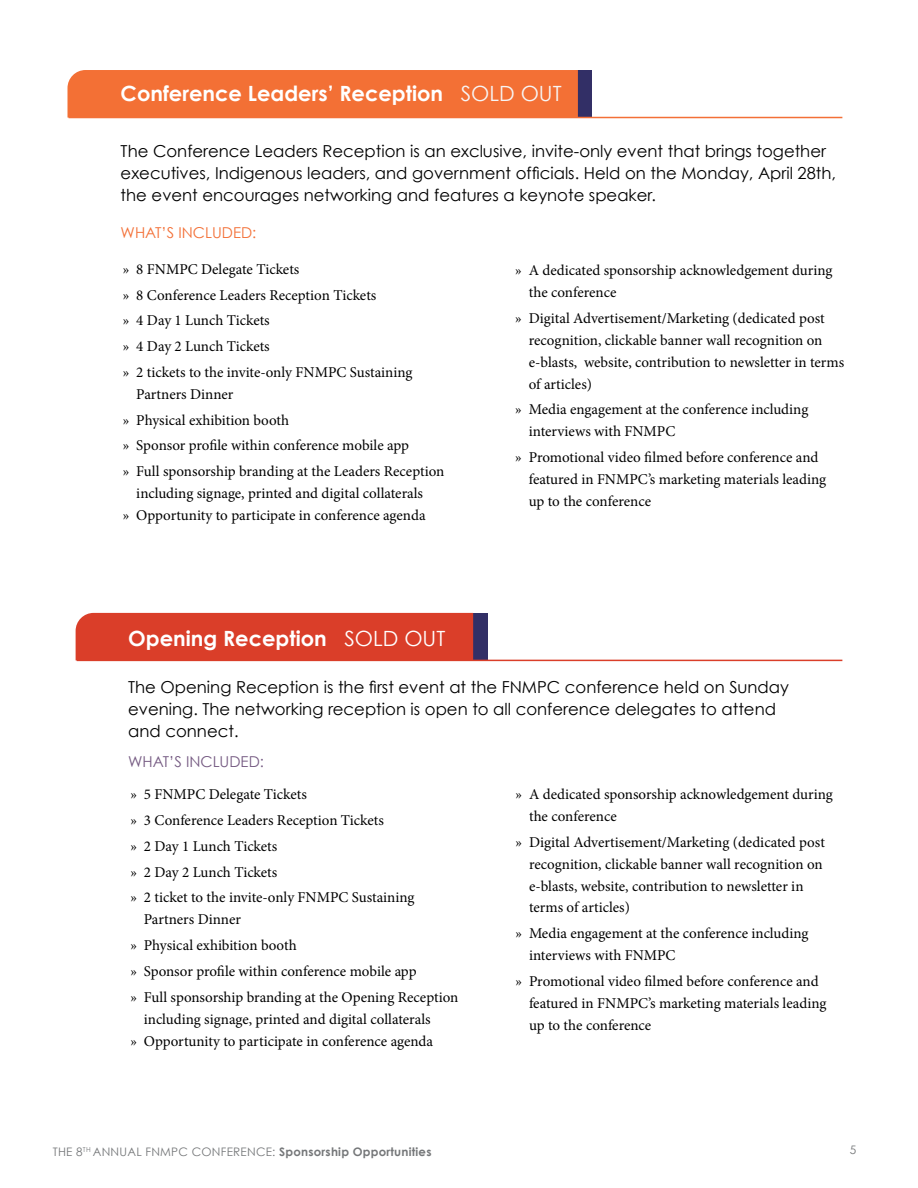
<style>
.page{position:relative;width:918px;height:1188px;background:#fff}
.page>*{position:absolute;margin:0;border:0;box-sizing:border-box;transform-origin:0 0}
.t1{font:700 21px "Century Gothic";color:#fff}
.t2{font:16.5px/21.9px "Century Gothic";color:#000}
.t3{font:15px/21.9px "Minion Pro";color:#000}
.t4{font:15px "Century Gothic";color:#f37037}
.t5{font:15px "Century Gothic";color:#755a82}
.t6{font:11.7px "Century Gothic";letter-spacing:.02em;color:#757779}
.s1{font-weight:400;color:#f7f5f5}
.s2{font-weight:400}
.s3{font-weight:700}
</style>
<div class="page">
<div style="left:577px;top:70px;width:15px;height:48px;background:#322f66"></div>
<div style="left:472px;top:613px;width:16px;height:47px;background:#322f66"></div>
<div style="left:68px;top:70px;width:510px;height:48px;background:#f37035"></div>
<hr style="left:69px;top:117px;width:773px;height:1px;background:#f37037">
<div style="left:76px;top:613px;width:397px;height:47px;background:#da3e29"></div>
<hr style="left:77px;top:660px;width:765px;height:1px;background:#da3e29">
<h1 class="t1" style="left:121px;top:80px;width:442px">Conference Leaders’ Reception <span class="s1">SOLD OUT</span></h1>
<p class="t2" style="left:121px;top:140px;width:717px">The Conference Leaders Reception is an exclusive, invite-only event that brings together executives, Indigenous leaders, and government officials. Held on the Monday, April 28th, the event encourages networking and features a keynote speaker.</p>
<p class="t4" style="left:121px;top:223px;width:137px">WHAT’S INCLUDED:</p>
<p class="t3" style="left:123px;top:256px;width:291px;line-height:25.8px">» 8 FNMPC Delegate Tickets<br>» 8 Conference Leaders Reception Tickets<br>» 4 Day 1 Lunch Tickets<br>» 4 Day 2 Lunch Tickets<br>» 2 tickets to the invite-only FNMPC Sustaining</p>
<p class="t3" style="left:123px;top:381px;width:323px;line-height:25.8px;text-indent:14px">Partners Dinner<br>» Physical exhibition booth<br>» Sponsor profile within conference mobile app<br>» Full sponsorship branding at the Leaders Reception</p>
<p class="t3" style="left:123px;top:482px;width:304px;text-align:right">including signage, printed and digital collaterals<br>» Opportunity to participate in conference agenda</p>
<p class="t3" style="left:529px;top:260px;width:305px;text-indent:-14px">» A dedicated sponsorship acknowledgement during the conference</p>
<p class="t3" style="left:529px;top:307px;width:317px;text-indent:-14px">» Digital Advertisement/Marketing (dedicated post recognition, clickable banner wall recognition on e-blasts, website, contribution to newsletter in terms of articles)</p>
<p class="t3" style="left:529px;top:399px;width:281px;text-indent:-14px">» Media engagement at the conference including interviews with FNMPC</p>
<p class="t3" style="left:529px;top:446px;width:299px;text-indent:-14px">» Promotional video filmed before conference and featured in FNMPC’s marketing materials leading up to the conference</p>
<h1 class="t1" style="left:128px;top:625px;width:319px">Opening Reception <span class="s2">SOLD OUT</span></h1>
<p class="t2" style="left:128px;top:676px;width:662px">The Opening Reception is the first event at the FNMPC conference held on Sunday evening. The networking reception is open to all conference delegates to attend and connect.</p>
<p class="t5" style="left:128px;top:753px;width:137px">WHAT’S INCLUDED:</p>
<p class="t3" style="left:130px;top:782px;width:286px;line-height:25.8px">» 5 FNMPC Delegate Tickets<br>» 3 Conference Leaders Reception Tickets<br>» 2 Day 1 Lunch Tickets<br>» 2 Day 2 Lunch Tickets<br>» 2 ticket to the invite-only FNMPC Sustaining</p>
<p class="t3" style="left:130px;top:907px;width:330px;line-height:25.8px;text-indent:14px">Partners Dinner<br>» Physical exhibition booth<br>» Sponsor profile within conference mobile app<br>» Full sponsorship branding at the Opening Reception</p>
<p class="t3" style="left:130px;top:1008px;width:304px;text-align:right">including signage, printed and digital collaterals<br>» Opportunity to participate in conference agenda</p>
<p class="t3" style="left:529px;top:783px;width:305px;text-indent:-14px">» A dedicated sponsorship acknowledgement during the conference</p>
<p class="t3" style="left:529px;top:831px;width:297px;text-indent:-14px">» Digital Advertisement/Marketing (dedicated post recognition, clickable banner wall recognition on e-blasts, website, contribution to newsletter in terms of articles)</p>
<p class="t3" style="left:529px;top:923px;width:281px;text-indent:-14px">» Media engagement at the conference including interviews with FNMPC</p>
<p class="t3" style="left:529px;top:970px;width:299px;text-indent:-14px">» Promotional video filmed before conference and featured in FNMPC’s marketing materials leading up to the conference</p>
<p class="t6" style="left:53px;top:1145px;width:380px">THE 8<sup>TH</sup> ANNUAL FNMPC CONFERENCE: <span class="s3">Sponsorship Opportunities</span></p>
<p class="t6" style="left:850px;top:1142px;width:8px">5</p>
</div>
